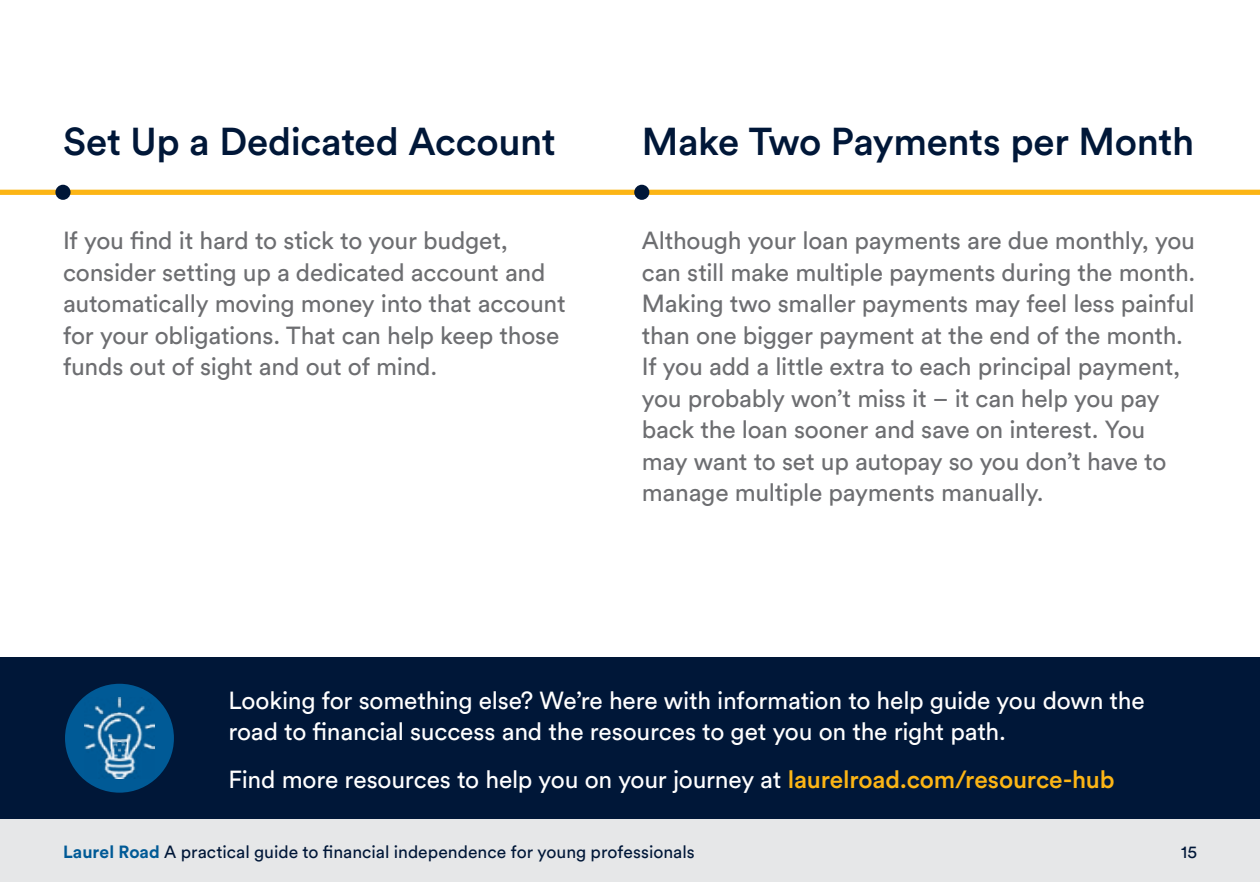
<style>
.page{position:relative;width:1260px;height:882px;background:#fff}
.page>*{position:absolute;margin:0;border:0;box-sizing:border-box;transform-origin:0 0}
.t1{font:500 38.5px "Circular Std";letter-spacing:-.01em;color:#001738}
.t2{font:24.5px/31.5px "Circular Std";letter-spacing:-.01em;color:#6d6e71}
.t3{font:24.5px/31.5px "Circular Std";letter-spacing:-.01em;color:#fff}
.t4{font:17.5px "Circular Std";color:#001738}
.s1{font-weight:500;color:#fcb515}
.s2{font-weight:700;color:#005a96}
</style>
<div class="page">
<div style="left:0;top:190px;width:1260px;height:5px;background:#fcb515"></div>
<div style="left:55px;top:185px;width:16px;height:15px;background:#001738;border-radius:50%"></div>
<div style="left:634px;top:185px;width:15px;height:15px;background:#001738;border-radius:50%"></div>
<div style="left:0;top:657px;width:1260px;height:162px;background:#001738"></div>
<div style="left:65px;top:684px;width:109px;height:109px;background:#005a96;border-radius:50%"></div>
<img style="left:85px;top:698px;width:69px;height:81px">
<div style="left:0;top:819px;width:1260px;height:63px;background:#e6e7e8"></div>
<h1 class="t1" style="left:63px;top:117px;width:494px">Set Up a Dedicated Account</h1>
<p class="t2" style="left:63px;top:224px;width:504px">If you find it hard to stick to your budget, consider setting up a dedicated account and automatically moving money into that account for your obligations. That can help keep those funds out of sight and out of mind.</p>
<h1 class="t1" style="left:642px;top:117px;width:554px">Make Two Payments per Month</h1>
<p class="t2" style="left:642px;top:224px;width:555px">Although your loan payments are due monthly, you can still make multiple payments during the month.<br>Making two smaller payments may feel less painful than one bigger payment at the end of the month.<br>If you add a little extra to each principal payment, you probably won’t miss it – it can help you pay back the loan sooner and save on interest. You may want to set up autopay so you don’t have to manage multiple payments manually.</p>
<p class="t3" style="left:228px;top:684px;width:918px">Looking for something else? We’re here with information to help guide you down the road to financial success and the resources to get you on the right path.</p>
<p class="t3" style="left:228px;top:763px;width:888px">Find more resources to help you on your journey at <span class="s1">laurelroad.com/resource-hub</span></p>
<p class="t4" style="left:63px;top:841px;width:633px"><span class="s2">Laurel Road</span> A practical guide to financial independence for young professionals</p>
<p class="t4" style="left:1181px;top:841px;width:17px">15</p>
</div>
